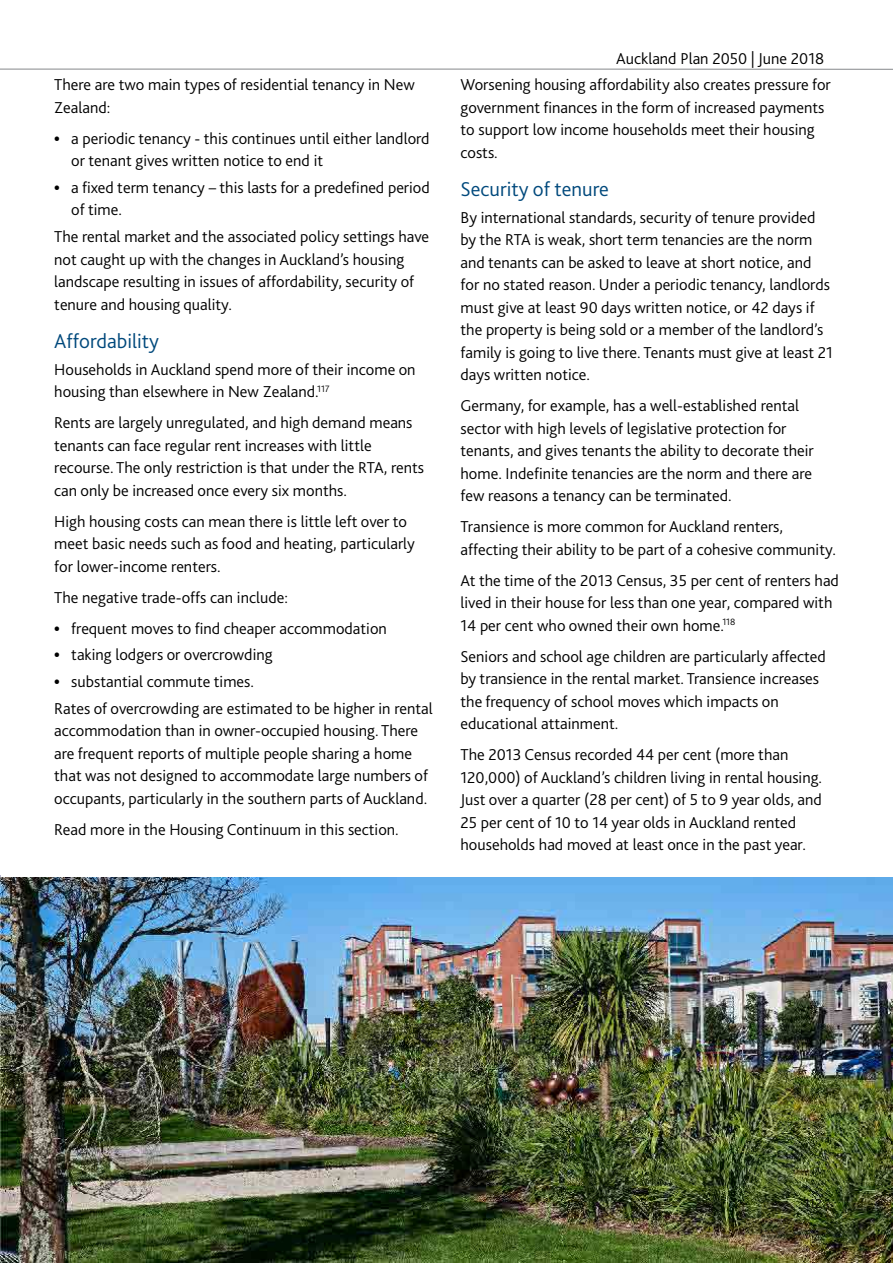
<style>
.page{position:relative;width:893px;height:1263px;background:#fff}
.page>*{position:absolute;margin:0;border:0;box-sizing:border-box;transform-origin:0 0}
.t1{font:300 21px "Bliss";color:#00497c}
.t2{font:300 16.5px/22.5px "Bliss";color:#000}
.t3{font:300 13.5px "Bliss";color:#000}
.s1{font-weight:800}
</style>
<div class="page">
<img style="left:0;top:878px;width:893px;height:384px">
<svg style="left:0;top:68px;width:893px;height:2px"></svg>
<p class="t2" style="left:54px;top:73px;width:362px">There are two main types of residential tenancy in New<br>Zealand:</p>
<p class="t2" style="left:71px;top:127px;width:360px;text-indent:-17px"><span class="s1">•</span> a periodic tenancy - this continues until either landlord or tenant gives written notice to end it</p>
<p class="t2" style="left:71px;top:176px;width:360px;text-indent:-17px"><span class="s1">•</span> a fixed term tenancy – this lasts for a predefined period of time.</p>
<p class="t2" style="left:54px;top:225px;width:376px">The rental market and the associated policy settings have not caught up with the changes in Auckland’s housing landscape resulting in issues of affordability, security of tenure and housing quality.</p>
<p class="t1" style="left:54px;top:328px;width:106px">Affordability</p>
<p class="t2" style="left:54px;top:358px;width:363px">Households in Auckland spend more of their income on housing than elsewhere in New Zealand.<sup>117</sup></p>
<p class="t2" style="left:54px;top:411px;width:371px">Rents are largely unregulated, and high demand means tenants can face regular rent increases with little recourse. The only restriction is that under the RTA, rents can only be increased once every six months.</p>
<p class="t2" style="left:54px;top:510px;width:362px">High housing costs can mean there is little left over to meet basic needs such as food and heating, particularly for lower-income renters.</p>
<p class="t2" style="left:54px;top:586px;width:235px">The negative trade-offs can include:</p>
<p class="t2" style="left:54px;top:617px;width:334px"><span class="s1">•</span> frequent moves to find cheaper accommodation</p>
<p class="t2" style="left:54px;top:644px;width:220px"><span class="s1">•</span> taking lodgers or overcrowding</p>
<p class="t2" style="left:54px;top:668px;width:380px;line-height:26.7px"><span class="s1">•</span> substantial commute times.<br>Rates of overcrowding are estimated to be higher in rental</p>
<p class="t2" style="left:54px;top:720px;width:375px">accommodation than in owner-occupied housing. There are frequent reports of multiple people sharing a home that was not designed to accommodate large numbers of occupants, particularly in the southern parts of Auckland.</p>
<p class="t2" style="left:54px;top:818px;width:346px">Read more in the Housing Continuum in this section.</p>
<p class="t2" style="left:616px;top:47px;width:210px">Auckland Plan 2050 | June 2018</p>
<p class="t2" style="left:460px;top:73px;width:372px">Worsening housing affordability also creates pressure for government finances in the form of increased payments to support low income households meet their housing costs.</p>
<p class="t1" style="left:460px;top:176px;width:150px">Security of tenure</p>
<p class="t2" style="left:460px;top:206px;width:374px">By international standards, security of tenure provided by the RTA is weak, short term tenancies are the norm and tenants can be asked to leave at short notice, and for no stated reason. Under a periodic tenancy, landlords must give at least 90 days written notice, or 42 days if the property is being sold or a member of the landlord’s family is going to live there. Tenants must give at least 21 days written notice.</p>
<p class="t2" style="left:460px;top:394px;width:355px">Germany, for example, has a well-established rental sector with high levels of legislative protection for tenants, and gives tenants the ability to decorate their home. Indefinite tenancies are the norm and there are few reasons a tenancy can be terminated.</p>
<p class="t2" style="left:460px;top:515px;width:377px">Transience is more common for Auckland renters, affecting their ability to be part of a cohesive community.</p>
<p class="t2" style="left:460px;top:569px;width:380px">At the time of the 2013 Census, 35 per cent of renters had lived in their house for less than one year, compared with<br>14 per cent who owned their own home.<sup>118</sup></p>
<p class="t2" style="left:460px;top:645px;width:367px">Seniors and school age children are particularly affected by transience in the rental market. Transience increases the frequency of school moves which impacts on educational attainment.</p>
<p class="t2" style="left:460px;top:743px;width:363px">The 2013 Census recorded 44 per cent (more than 120,000) of Auckland’s children living in rental housing.<br>Just over a quarter (28 per cent) of 5 to 9 year olds, and 25 per cent of 10 to 14 year olds in Auckland rented households had moved at least once in the past year.</p>
<p class="t3" style="left:804px;top:1195px;width:19px">112</p>
</div>
